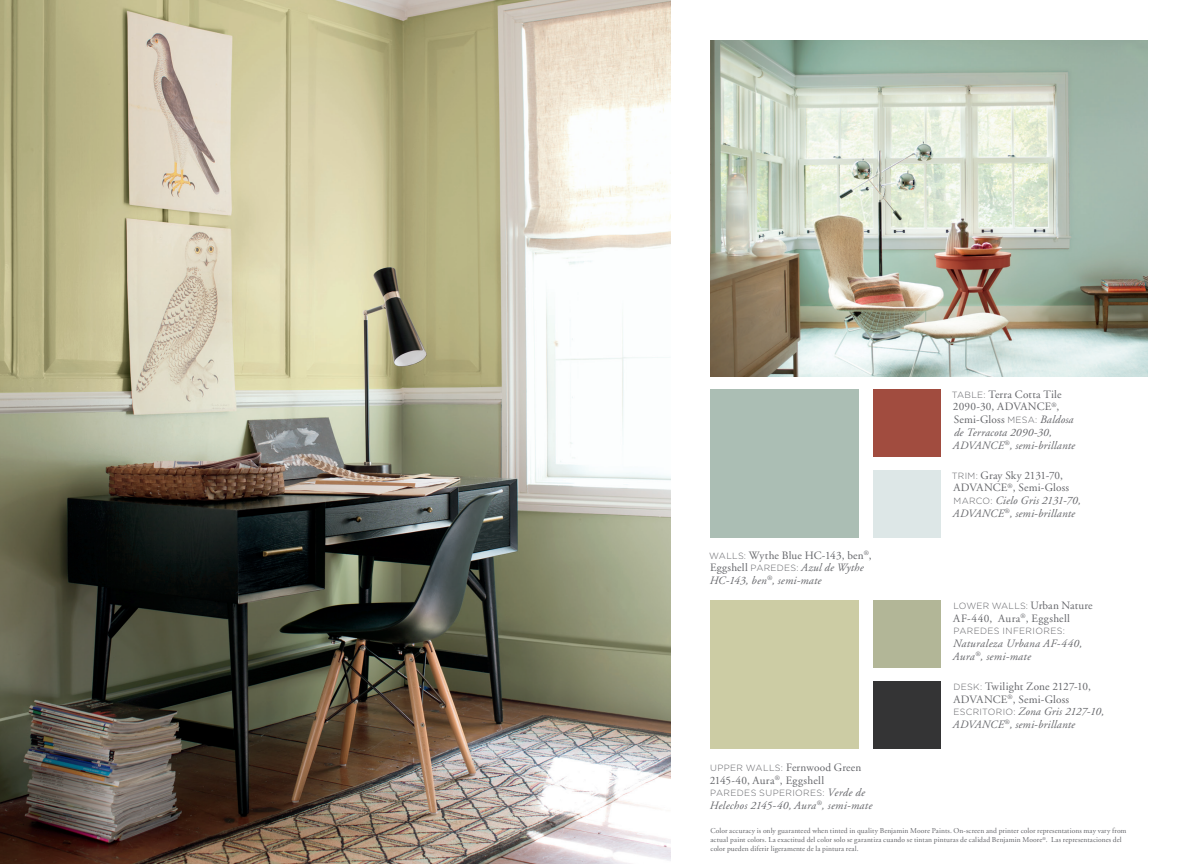
<style>
.page{position:relative;width:1188px;height:864px;background:#fff}
.page>*{position:absolute;margin:0;border:0;box-sizing:border-box;transform-origin:0 0}
.t1{font:italic 11.25px/12.8px "Adobe Garamond";letter-spacing:.02em;color:#646569}
.t2{font:11.25px/12.8px "Adobe Garamond";letter-spacing:.02em;color:#646569}
.t3{font:300 9px "Gotham";letter-spacing:.035em;color:#646569}
.t4{font:300 9px "Gotham";letter-spacing:.015em;color:#646569}
.t5{font:7.5px/9px "Adobe Garamond";letter-spacing:.015em;color:#646569}
.s1{font-family:"Gotham";font-weight:300;font-style:normal;font-size:9px}
.s2{font-style:normal}
.s3{font-family:"Gotham";font-weight:300;font-size:9px}
.s4{font-family:"Adobe Garamond";font-weight:400;font-style:italic;font-size:11.25px}
.s5{font-family:"Adobe Garamond";font-weight:400;font-size:11.25px}
.s6{font-style:italic}
</style>
<div class="page">
<img style="left:711px;top:40px;width:436px;height:336px">
<img style="left:0;top:0;width:670px;height:864px">
<div style="left:711px;top:601px;width:148px;height:148px;background:#cccca4"></div>
<div style="left:873px;top:601px;width:67px;height:67px;background:#b2b697"></div>
<div style="left:873px;top:682px;width:67px;height:67px;background:#343435"></div>
<div style="left:711px;top:390px;width:148px;height:148px;background:#abbeb4"></div>
<div style="left:873px;top:390px;width:67px;height:67px;background:#a14c3f"></div>
<div style="left:873px;top:471px;width:67px;height:67px;background:#dde7e7"></div>
<p class="t1" style="left:709px;top:549px;width:164px"><span class="s1">WALLS:</span> <span class="s2">Wythe Blue HC-143, ben</span><sup>®</sup><span class="s2">,<br>Eggshell</span> <span class="s1">PAREDES:</span> Azul de Wythe<br>HC-143, ben<sup>®</sup>, semi-mate</p>
<p class="t2" style="left:710px;top:761px;width:153px"><span class="s3">UPPER WALLS:</span> Fernwood Green<br>2145-40, Aura<sup>®</sup>, Eggshell</p>
<p class="t3" style="left:710px;top:788px;width:156px">PAREDES SUPERIORES: <span class="s4">Verde de</span></p>
<p class="t1" style="left:710px;top:800px;width:164px">Helechos 2145-40, Aura<sup>®</sup>, semi-mate</p>
<p class="t1" style="left:952px;top:388px;width:125px"><span class="s1">TABLE:</span> <span class="s2">Terra Cotta Tile<br>2090-30, ADVANCE</span><sup>®</sup><span class="s2">,<br>Semi-Gloss</span> <span class="s1">MESA:</span> Baldosa de Terracota 2090-30,<br>ADVANCE<sup>®</sup>, semi-brillante</p>
<p class="t1" style="left:952px;top:469px;width:131px"><span class="s1">TRIM:</span> <span class="s2">Gray Sky 2131-70,<br>ADVANCE</span><sup>®</sup><span class="s2">, Semi-Gloss<br></span><span class="s1">MARCO:</span> Cielo Gris 2131-70,<br>ADVANCE<sup>®</sup>, semi-brillante</p>
<p class="t4" style="left:954px;top:600px;width:141px">LOWER WALLS: <span class="s5">Urban Nature</span></p>
<p class="t2" style="left:953px;top:612px;width:118px">AF-440, Aura<sup>®</sup>, Eggshell</p>
<p class="t3" style="left:954px;top:626px;width:113px">PAREDES INFERIORES:</p>
<p class="t1" style="left:953px;top:638px;width:131px">Naturaleza Urbana AF-440,<br>Aura<sup>®</sup>, semi-mate</p>
<p class="t2" style="left:953px;top:680px;width:153px"><span class="s3">DESK:</span> Twilight Zone 2127-10,<br>ADVANCE<sup>®</sup>, Semi-Gloss<br><span class="s3">ESCRITORIO:</span> <span class="s6">Zona Gris 2127-10,<br>ADVANCE</span><sup>®</sup><span class="s6">, semi-brillante</span></p>
<p class="t5" style="left:711px;top:826px;width:418px">Color accuracy is only guaranteed when tinted in quality Benjamin Moore Paints. On-screen and printer color representations may vary from actual paint colors. La exactitud del color solo se garantiza cuando se tintan pinturas de calidad Benjamin Moore<sup>®</sup>. Las representaciones del color pueden diferir ligeramente de la pintura real.</p>
</div>
